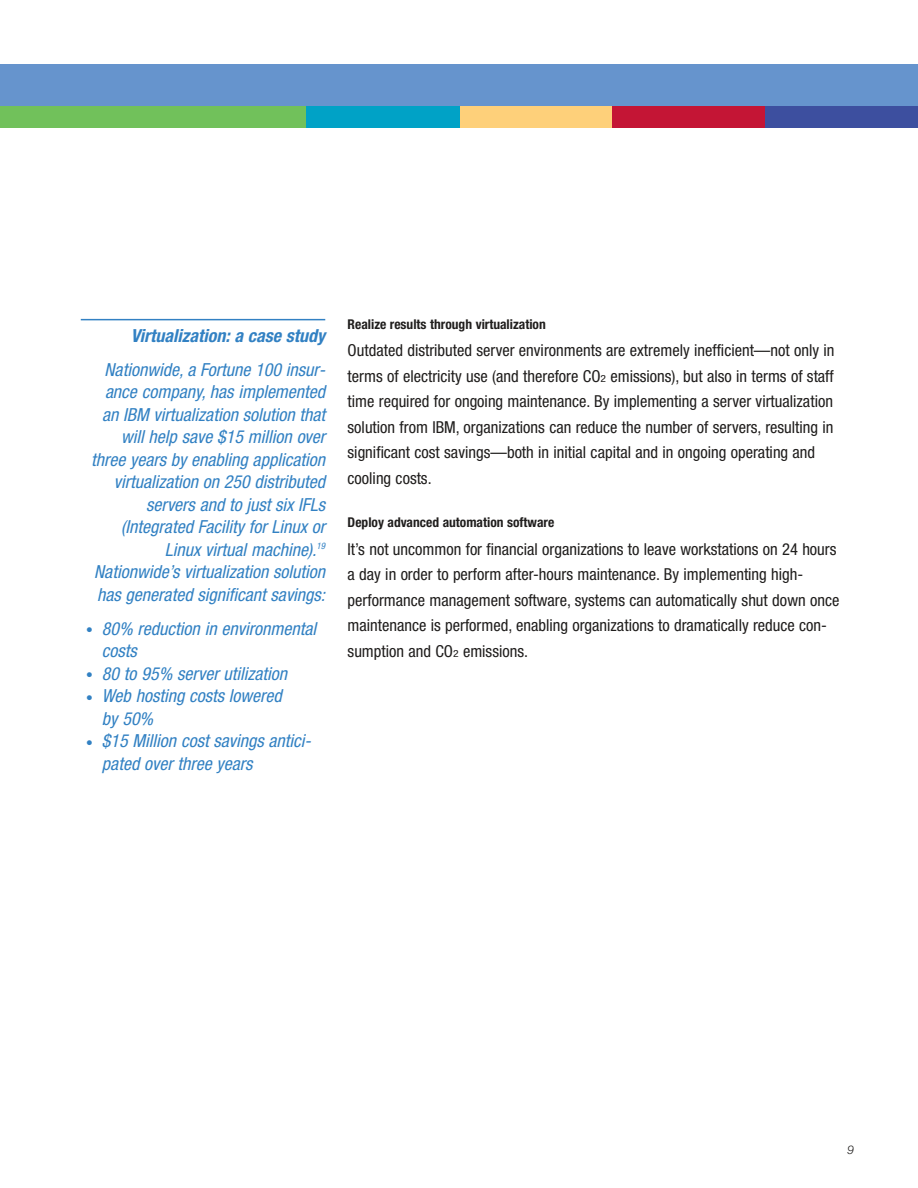
<style>
.page{position:relative;width:918px;height:1188px;background:#fff}
.page>*{position:absolute;margin:0;border:0;box-sizing:border-box;transform-origin:0 0}
.t1{font:italic condensed 18px/22.5px "Helvetica Neue";color:#3281c3}
.t2{font:italic 700 condensed 18px "Helvetica Neue";color:#3281c3}
.t3{font:condensed 16.5px/25.5px "Helvetica Neue";color:#201e1d}
.t4{font:700 condensed 13.5px "Helvetica Neue";color:#201e1d}
.t5{font:italic 300 12px "Helvetica Neue";color:#201e1d}
.s1{font-size:9.9px}
</style>
<div class="page">
<div style="left:0;top:64px;width:918px;height:42px;background:#6694cd"></div>
<div style="left:0;top:106px;width:306px;height:22px;background:#71c15b"></div>
<div style="left:459px;top:106px;width:153px;height:22px;background:#fed07a"></div>
<div style="left:306px;top:106px;width:153px;height:22px;background:#00a2c6"></div>
<div style="left:612px;top:106px;width:153px;height:22px;background:#c41535"></div>
<div style="left:765px;top:106px;width:153px;height:22px;background:#3d4f9f"></div>
<hr style="left:81px;top:319px;width:244px;height:1px;background:#3281c3">
<p class="t2" style="left:131px;top:329px;width:196px">Virtualization: a case study</p>
<p class="t1" style="left:91px;top:360px;width:239px;text-align:right">Nationwide, a Fortune 100 insur&shy;ance company, has implemented an IBM virtualization solution that will help save $15 million over three years by enabling application virtualization on 250 distributed servers and to just six IFLs (Integrated Facility for Linux or Linux virtual machine).<sup>19<br></sup>Nationwide’s virtualization solution has generated significant savings:</p>
<p class="t1" style="left:102px;top:618px;width:219px;text-indent:-15px">● 80% reduction in environmental costs</p>
<p class="t1" style="left:87px;top:663px;width:205px">● 80 to 95% server utilization</p>
<p class="t1" style="left:102px;top:686px;width:185px;text-indent:-15px">● Web hosting costs lowered by 50%</p>
<p class="t1" style="left:102px;top:731px;width:214px;text-indent:-15px">● $15 Million cost savings antici&shy;pated over three years</p>
<p class="t4" style="left:348px;top:319px;width:200px">Realize results through virtualization</p>
<p class="t3" style="left:348px;top:339px;width:488px">Outdated distributed server environments are extremely inefficient—not only in terms of electricity use (and therefore CO<span class="s1">2</span> emissions), but also in terms of staff time required for ongoing maintenance. By implementing a server virtualization solution from IBM, organizations can reduce the number of servers, resulting in significant cost savings—both in initial capital and in ongoing operating and cooling costs.</p>
<p class="t4" style="left:348px;top:517px;width:208px">Deploy advanced automation software</p>
<p class="t3" style="left:348px;top:537px;width:493px">It’s not uncommon for financial organizations to leave workstations on 24 hours a day in order to perform after-hours maintenance. By implementing high&shy;performance management software, systems can automatically shut down once maintenance is performed, enabling organizations to dramatically reduce con&shy;sumption and CO<span class="s1">2</span> emissions.</p>
<p class="t5" style="left:848px;top:1145px;width:8px">9</p>
</div>
